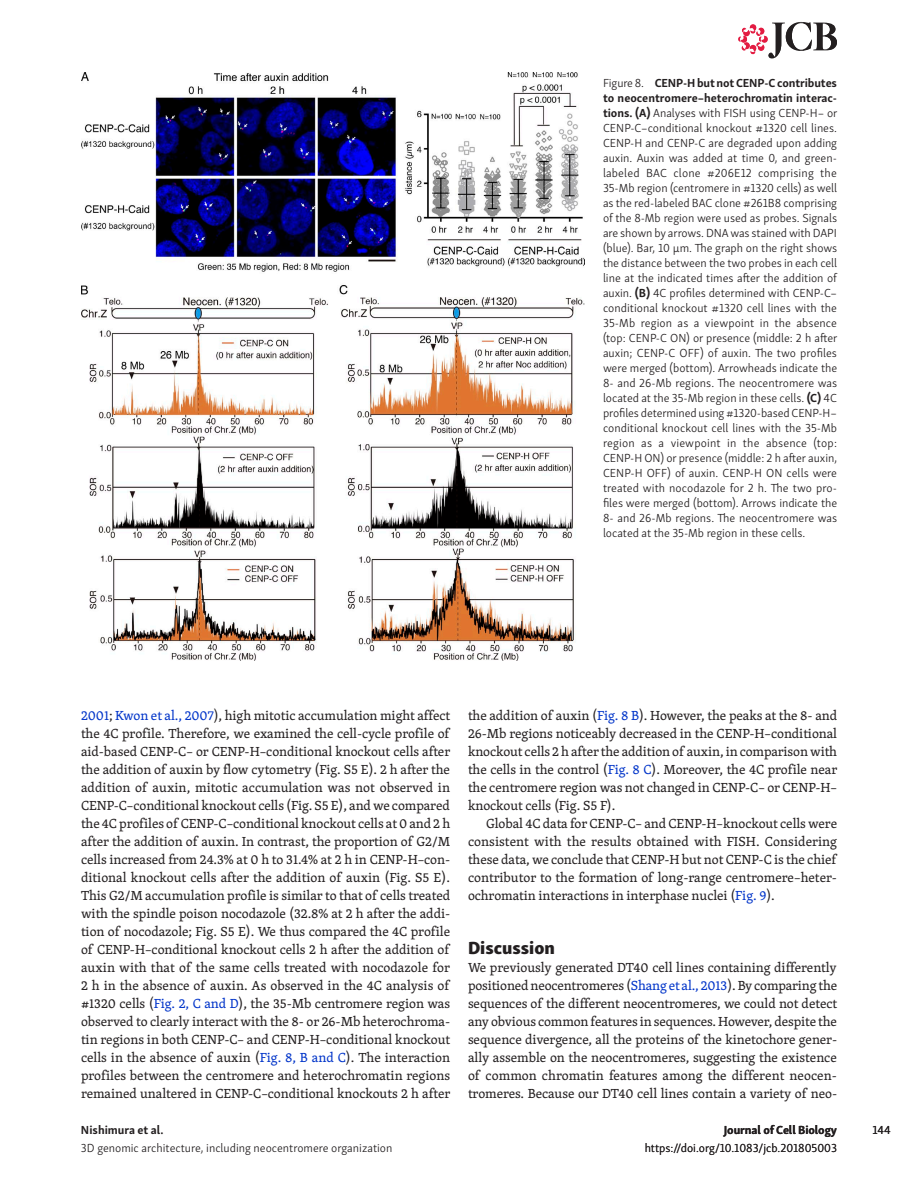
<style>
.page{position:relative;width:918px;height:1188px;background:#fff}
.page>*{position:absolute;margin:0;border:0;box-sizing:border-box;transform-origin:0 0}
.t1{font:18px "Skolar Sans PE Eb";color:#231f20}
.t2{font:13.5px/18px "Skolar PE";letter-spacing:-.005em;color:#231f20;text-align:justify}
.t3{font:300 12px/15px "Skolar Sans PE";color:#231f20;text-align:justify}
.t4{font:700 12px "Skolar Sans PE";letter-spacing:-.005em;color:#231f20}
.t5{font:12px "Skolar Sans PE";color:#231f20}
.s1{font-weight:700}
.s2{color:#0034c9}
</style>
<div class="page">
<svg style="left:738px;top:22px;width:99px;height:36px"></svg>
<img style="left:81px;top:72px;width:504px;height:588px">
<p class="t3" style="left:603px;top:75px;width:236px">Figure 8. <span class="s1">CENP-H but not CENP-C contributes to neocentromere–heterochromatin interac&shy;tions. (A)</span> Analyses with FISH using CENP-H– or CENP-C–conditional knockout #1320 cell lines.<br>CENP-H and CENP-C are degraded upon adding auxin. Auxin was added at time 0, and green&shy;labeled BAC clone #206E12 comprising the 35-Mb region (centromere in #1320 cells) as well as the red-labeled BAC clone #261B8 comprising of the 8-Mb region were used as probes. Signals are shown by arrows. DNA was stained with DAPI (blue). Bar, 10 µm. The graph on the right shows the distance between the two probes in each cell line at the indicated times after the addition of auxin. <span class="s1">(B)</span> 4C profiles determined with CENP-C– conditional knockout #1320 cell lines with the 35-Mb region as a viewpoint in the absence (top: CENP-C ON) or presence (middle: 2 h after auxin; CENP-C OFF) of auxin. The two profiles were merged (bottom). Arrowheads indicate the 8- and 26-Mb regions. The neocentromere was located at the 35-Mb region in these cells. <span class="s1">(C)</span> 4C profiles determined using #1320-based CENP-H– conditional knockout cell lines with the 35-Mb region as a viewpoint in the absence (top:<br>CENP-H ON) or presence (middle: 2 h after auxin, CENP-H OFF) of auxin. CENP-H ON cells were treated with nocodazole for 2 h. The two pro&shy;files were merged (bottom). Arrows indicate the 8- and 26-Mb regions. The neocentromere was located at the 35-Mb region in these cells.</p>
<p class="t2" style="left:81px;top:706px;width:371px"><span class="s2">2001</span>; <span class="s2">Kwon et al., 2007</span>), high mitotic accumulation might affect the 4C profile. Therefore, we examined the cell-cycle profile of aid-based CENP-C– or CENP-H–conditional knockout cells after the addition of auxin by flow cytometry (Fig. S5 E). 2 h after the addition of auxin, mitotic accumulation was not observed in CENP-C–conditional knockout cells (Fig. S5 E), and we compared the 4C profiles of CENP-C–conditional knockout cells at 0 and 2 h after the addition of auxin. In contrast, the proportion of G2/M cells increased from 24.3% at 0 h to 31.4% at 2 h in CENP-H–con&shy;ditional knockout cells after the addition of auxin (Fig. S5 E).<br>This G2/M accumulation profile is similar to that of cells treated with the spindle poison nocodazole (32.8% at 2 h after the addi&shy;tion of nocodazole; Fig. S5 E). We thus compared the 4C profile of CENP-H–conditional knockout cells 2 h after the addition of auxin with that of the same cells treated with nocodazole for 2 h in the absence of auxin. As observed in the 4C analysis of #1320 cells (<span class="s2">Fig. 2, C and D</span>), the 35-Mb centromere region was observed to clearly interact with the 8- or 26-Mb heterochroma&shy;tin regions in both CENP-C– and CENP-H–conditional knockout cells in the absence of auxin (<span class="s2">Fig. 8, B and C</span>). The interaction profiles between the centromere and heterochromatin regions remained unaltered in CENP-C–conditional knockouts 2 h after</p>
<p class="t2" style="left:468px;top:706px;width:371px">the addition of auxin (<span class="s2">Fig. 8 B</span>). However, the peaks at the 8- and 26-Mb regions noticeably decreased in the CENP-H–conditional knockout cells 2 h after the addition of auxin, in comparison with the cells in the control (<span class="s2">Fig. 8 C</span>). Moreover, the 4C profile near the centromere region was not changed in CENP-C– or CENP-H– knockout cells (Fig. S5 F).</p>
<p class="t2" style="left:468px;top:814px;width:371px;text-indent:18px">Global 4C data for CENP-C– and CENP-H–knockout cells were consistent with the results obtained with FISH. Considering these data, we conclude that CENP-H but not CENP-C is the chief contributor to the formation of long-range centromere–heter&shy;ochromatin interactions in interphase nuclei (<span class="s2">Fig. 9</span>).</p>
<h1 class="t1" style="left:468px;top:932px;width:88px">Discussion</h1>
<p class="t2" style="left:468px;top:958px;width:371px">We previously generated DT40 cell lines containing differently positioned neocentromeres (<span class="s2">Shang et al., 2013</span>). By comparing the sequences of the different neocentromeres, we could not detect any obvious common features in sequences. However, despite the sequence divergence, all the proteins of the kinetochore gener&shy;ally assemble on the neocentromeres, suggesting the existence of common chromatin features among the different neocen&shy;tromeres. Because our DT40 cell lines contain a variety of neo-</p>
<p class="t4" style="left:81px;top:1120px;width:84px">Nishimura et al.</p>
<p class="t3" style="left:81px;top:1140px;width:313px">3D genomic architecture, including neocentromere organization</p>
<p class="t4" style="left:724px;top:1120px;width:115px">Journal of Cell Biology</p>
<p class="t3" style="left:645px;top:1140px;width:194px">https://doi.org/10.1083/jcb.201805003</p>
<p class="t5" style="left:872px;top:1121px;width:20px">144</p>
</div>
